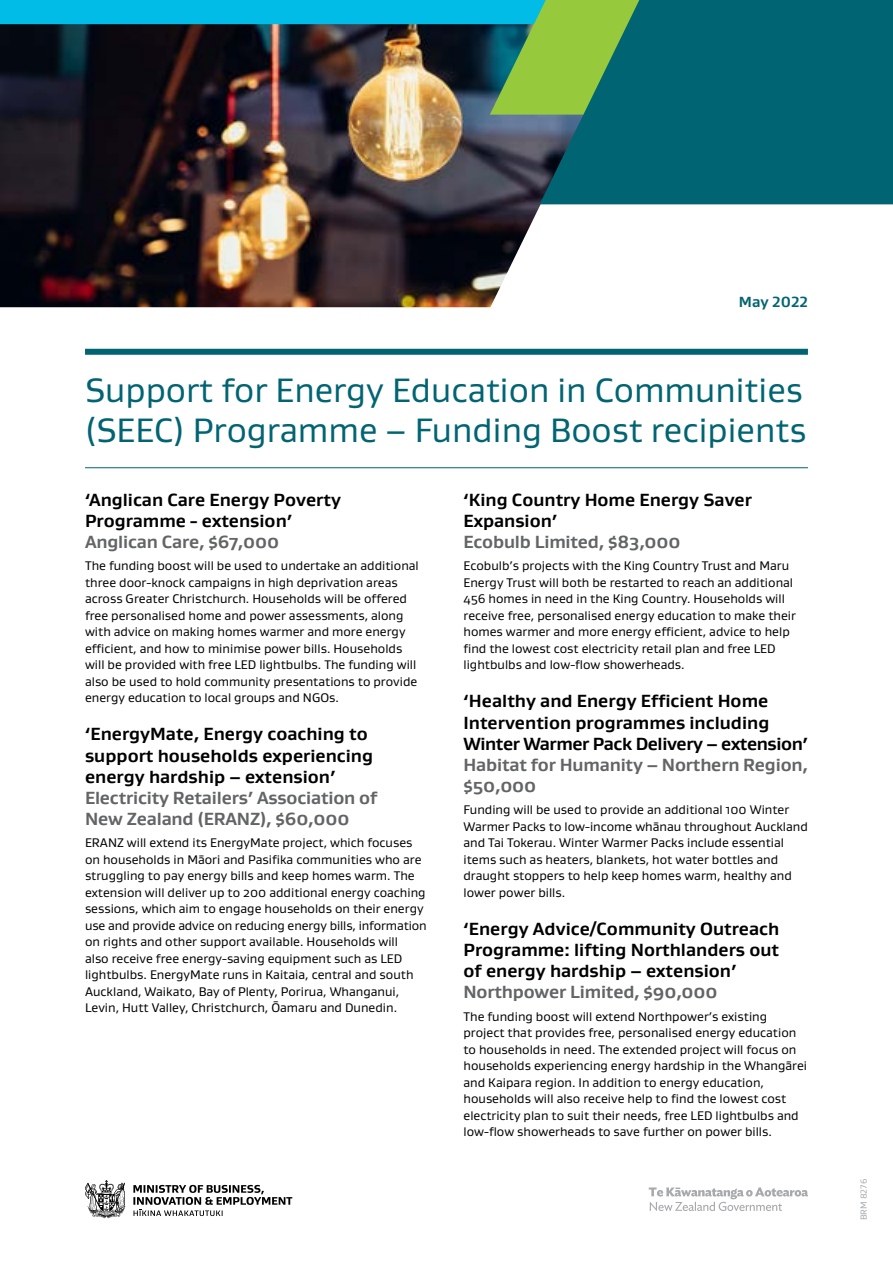
<style>
.page{position:relative;width:893px;height:1263px;background:#fff}
.page>*{position:absolute;margin:0;border:0;box-sizing:border-box;transform-origin:0 0}
.t1{font:34.5px/40.5px "Gustan";color:#006472}
.t2{font:700 18px/21px "Gustan";color:#000}
.t3{font:700 18px/21px "Gustan";letter-spacing:-.01em;color:#636466}
.t4{font:700 15px "Gustan";color:#006472}
.t5{font:12.75px/16.5px "Gustan";color:#000}
.t6{font:9px "Gustan";color:#a7a9ac}
</style>
<div class="page">
<svg style="left:85px;top:1180px;width:41px;height:38px"></svg>
<svg style="left:133px;top:1185px;width:159px;height:31px"></svg>
<svg style="left:649px;top:1187px;width:159px;height:24px"></svg>
<img style="left:0;top:24px;width:587px;height:283px">
<div style="left:0;top:0;width:490px;height:24px;background:#00bce7"></div>
<svg style="left:490px;top:0;width:50px;height:115px;background:#479f71"></svg>
<svg style="left:540px;top:0;width:353px;height:204px;background:#126e6b"></svg>
<div style="left:85px;top:349px;width:723px;height:6px;background:#006472"></div>
<hr style="left:85px;top:467px;width:723px;height:1px;background:#006472">
<p class="t4" style="left:739px;top:292px;width:71px">May 2022</p>
<h1 class="t1" style="left:85px;top:368px;width:723px">Support for Energy Education in Communities (SEEC) Programme – Funding Boost recipients</h1>
<h2 class="t2" style="left:85px;top:488px;width:257px">‘Anglican Care Energy Poverty<br>Programme - extension’</h2>
<h2 class="t3" style="left:85px;top:530px;width:196px">Anglican Care, $67,000</h2>
<p class="t5" style="left:85px;top:557px;width:335px">The funding boost will be used to undertake an additional three door-knock campaigns in high deprivation areas across Greater Christchurch. Households will be offered free personalised home and power assessments, along with advice on making homes warmer and more energy efficient, and how to minimise power bills. Households will be provided with free LED lightbulbs. The funding will also be used to hold community presentations to provide energy education to local groups and NGOs.</p>
<h2 class="t2" style="left:85px;top:723px;width:290px">‘EnergyMate, Energy coaching to support households experiencing energy hardship – extension’</h2>
<h2 class="t3" style="left:85px;top:786px;width:294px">Electricity Retailers’ Association of<br>New Zealand (ERANZ), $60,000</h2>
<p class="t5" style="left:85px;top:834px;width:343px">ERANZ will extend its EnergyMate project, which focuses on households in Māori and Pasifika communities who are struggling to pay energy bills and keep homes warm. The extension will deliver up to 200 additional energy coaching sessions, which aim to engage households on their energy use and provide advice on reducing energy bills, information on rights and other support available. Households will<br>also receive free energy-saving equipment such as LED lightbulbs. EnergyMate runs in Kaitaia, central and south Auckland, Waikato, Bay of Plenty, Porirua, Whanganui, Levin, Hutt Valley, Christchurch, Ōamaru and Dunedin.</p>
<h2 class="t2" style="left:463px;top:488px;width:290px">‘King Country Home Energy Saver<br>Expansion’</h2>
<h2 class="t3" style="left:463px;top:530px;width:219px">Ecobulb Limited, $83,000</h2>
<p class="t5" style="left:463px;top:557px;width:334px">Ecobulb’s projects with the King Country Trust and Maru Energy Trust will both be restarted to reach an additional 456 homes in need in the King Country. Households will receive free, personalised energy education to make their homes warmer and more energy efficient, advice to help find the lowest cost electricity retail plan and free LED lightbulbs and low-flow showerheads.</p>
<h2 class="t2" style="left:463px;top:690px;width:346px">‘Healthy and Energy Efficient Home<br>Intervention programmes including<br>Winter Warmer Pack Delivery – extension’</h2>
<h2 class="t3" style="left:463px;top:753px;width:346px">Habitat for Humanity – Northern Region, $50,000</h2>
<p class="t5" style="left:463px;top:801px;width:346px">Funding will be used to provide an additional 100 Winter Warmer Packs to low-income whānau throughout Auckland and Tai Tokerau. Winter Warmer Packs include essential items such as heaters, blankets, hot water bottles and draught stoppers to help keep homes warm, healthy and lower power bills.</p>
<h2 class="t2" style="left:463px;top:918px;width:317px;text-align:justify">‘Energy Advice/Community Outreach Programme: lifting Northlanders out of energy hardship – extension’</h2>
<h2 class="t3" style="left:463px;top:981px;width:255px">Northpower Limited, $90,000</h2>
<p class="t5" style="left:463px;top:1008px;width:345px">The funding boost will extend Northpower’s existing project that provides free, personalised energy education to households in need. The extended project will focus on households experiencing energy hardship in the Whangārei and Kaipara region. In addition to energy education, households will also receive help to find the lowest cost electricity plan to suit their needs, free LED lightbulbs and low-flow showerheads to save further on power bills.</p>
<p class="t6" style="left:858px;top:1220px;width:43px;rotate:-90deg">BRM 8276</p>
</div>
